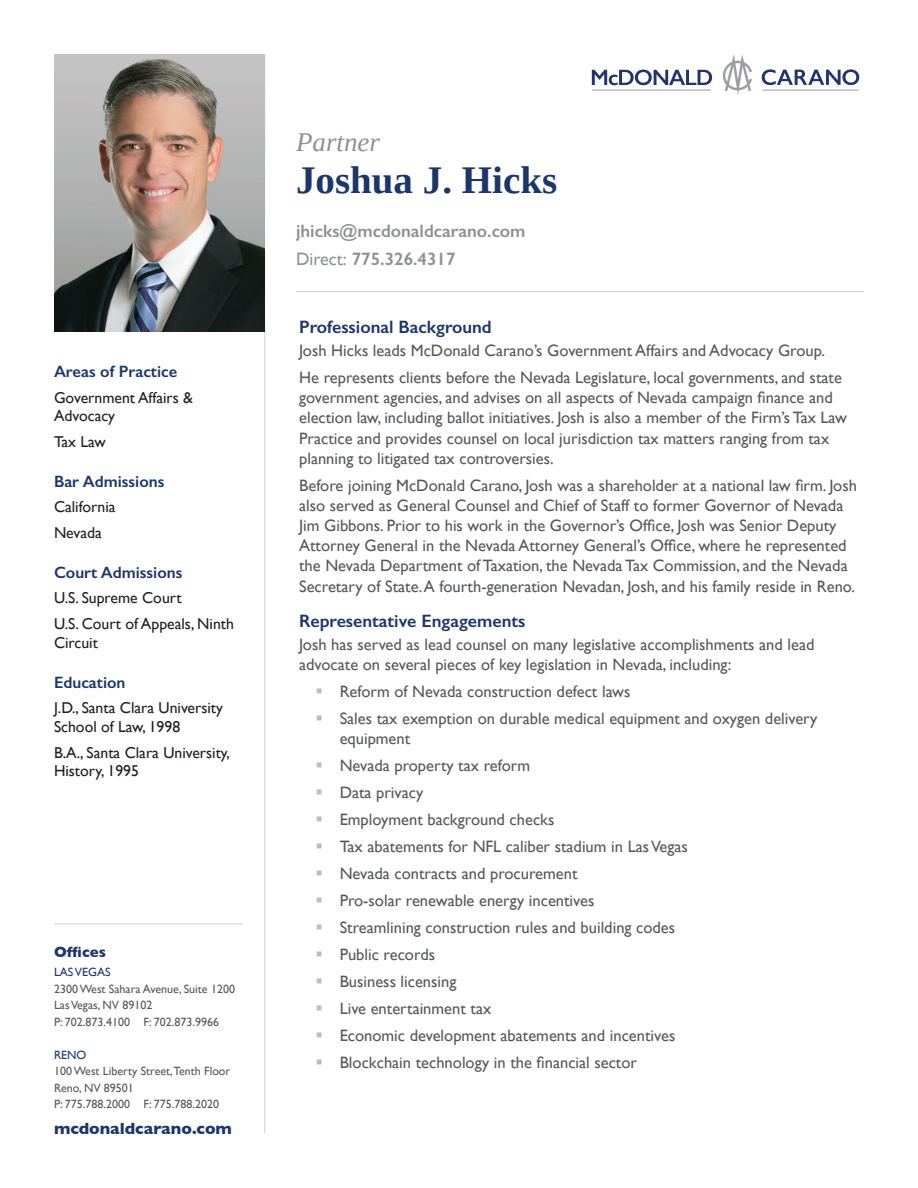
<style>
.page{position:relative;width:918px;height:1188px;background:#fff}
.page>*{position:absolute;margin:0;border:0;box-sizing:border-box;transform-origin:0 0}
.t1{font:700 39px "Tinos";color:#1c366c}
.t2{font:italic 27px "Tinos";color:#8e9091}
.t3{font:600 18px "Gill Sans";color:#1c366c}
.t4{font:600 18px "Gill Sans";color:#8e9091}
.t5{font:16.5px/27px "Gill Sans";color:#57585a}
.t6{font:600 16.5px "Gill Sans";color:#1c366c}
.t7{font:700 16.5px "Gill Sans";color:#1c366c}
.t8{font:15.75px/18.8px "Gill Sans";color:#231f20}
.t9{font:700 15px "Gill Sans";color:#1c366c}
.t10{font:12px/16.5px "Gill Sans";color:#57585a}
.t11{font:12px "Gill Sans";color:#1c366c}
.s1{font-weight:400}
</style>
<div class="page">
<hr style="left:264px;top:54px;width:1px;height:1079px;background:#d1d2d4">
<hr style="left:54px;top:923px;width:189px;height:1px;background:#d1d2d4">
<hr style="left:592px;top:90px;width:119px;height:1px;background:#9d9fa2">
<hr style="left:762px;top:90px;width:97px;height:1px;background:#9d9fa2">
<svg style="left:723px;top:54px;width:29px;height:41px"></svg>
<svg style="left:592px;top:70px;width:120px;height:15px"></svg>
<svg style="left:762px;top:69px;width:97px;height:16px"></svg>
<hr style="left:296px;top:291px;width:568px;height:1px;background:#d1d2d4">
<img style="left:54px;top:54px;width:211px;height:277px">
<p class="t6" style="left:54px;top:362px;width:125px">Areas of Practice</p>
<p class="t8" style="left:54px;top:388px;width:141px">Government Affairs &amp;<br>Advocacy</p>
<p class="t8" style="left:54px;top:432px;width:53px">Tax Law</p>
<p class="t6" style="left:54px;top:471px;width:112px">Bar Admissions</p>
<p class="t8" style="left:54px;top:494px;width:63px;line-height:25.5px">California<br>Nevada</p>
<p class="t6" style="left:54px;top:562px;width:130px">Court Admissions</p>
<p class="t8" style="left:54px;top:585px;width:182px;line-height:25.5px">U.S. Supreme Court<br>U.S. Court of Appeals, Ninth</p>
<p class="t8" style="left:54px;top:633px;width:45px">Circuit</p>
<p class="t6" style="left:54px;top:672px;width:73px">Education</p>
<p class="t8" style="left:54px;top:698px;width:171px">J.D., Santa Clara University<br>School of Law, 1998</p>
<p class="t8" style="left:54px;top:743px;width:178px">B.A., Santa Clara University,<br>History, 1995</p>
<p class="t9" style="left:54px;top:940px;width:53px">Offices</p>
<p class="t11" style="left:54px;top:965px;width:58px">LAS VEGAS</p>
<p class="t10" style="left:54px;top:980px;width:183px">2300 West Sahara Avenue, Suite 1200<br>Las Vegas, NV 89102<br>P: 702.873.4100 F: 702.873.9966</p>
<p class="t11" style="left:54px;top:1048px;width:34px">RENO</p>
<p class="t10" style="left:54px;top:1063px;width:178px">100 West Liberty Street,Tenth Floor<br>Reno, NV 89501<br>P: 775.788.2000 F: 775.788.2020</p>
<p class="t7" style="left:54px;top:1115px;width:179px">mcdonaldcarano.com</p>
<h2 class="t2" style="left:296px;top:124px;width:85px">Partner</h2>
<h1 class="t1" style="left:296px;top:153px;width:263px">Joshua J. Hicks</h1>
<p class="t4" style="left:296px;top:220px;width:231px">jhicks@mcdonaldcarano.com</p>
<p class="t4" style="left:296px;top:248px;width:161px"><span class="s1">Direct:</span> 775.326.4317</p>
<p class="t3" style="left:299px;top:316px;width:194px">Professional Background</p>
<p class="t5" style="left:299px;top:337px;width:544px">Josh Hicks leads McDonald Carano’s Government Affairs and Advocacy Group.<br>He represents clients before the Nevada Legislature, local governments, and state</p>
<p class="t5" style="left:299px;top:387px;width:549px;line-height:20.2px">government agencies, and advises on all aspects of Nevada campaign finance and election law, including ballot initiatives. Josh is also a member of the Firm’s Tax Law Practice and provides counsel on local jurisdiction tax matters ranging from tax planning to litigated tax controversies.</p>
<p class="t5" style="left:299px;top:475px;width:559px;line-height:20.2px">Before joining McDonald Carano, Josh was a shareholder at a national law firm. Josh also served as General Counsel and Chief of Staff to former Governor of Nevada Jim Gibbons. Prior to his work in the Governor’s Office, Josh was Senior Deputy Attorney General in the Nevada Attorney General’s Office, where he represented the Nevada Department of Taxation, the Nevada Tax Commission, and the Nevada Secretary of State. A fourth-generation Nevadan, Josh, and his family reside in Reno.</p>
<p class="t3" style="left:299px;top:610px;width:228px">Representative Engagements</p>
<p class="t5" style="left:299px;top:634px;width:517px;line-height:20.2px">Josh has served as lead counsel on many legislative accomplishments and lead advocate on several pieces of key legislation in Nevada, including:</p>
<p class="t5" style="left:340px;top:678px;width:479px">Reform of Nevada construction defect laws<br>Sales tax exemption on durable medical equipment and oxygen delivery</p>
<p class="t5" style="left:340px;top:725px;width:350px">equipment<br>Nevada property tax reform<br>Data privacy<br>Employment background checks<br>Tax abatements for NFL caliber stadium in Las Vegas<br>Nevada contracts and procurement<br>Pro-solar renewable energy incentives<br>Streamlining construction rules and building codes<br>Public records<br>Business licensing<br>Live entertainment tax<br>Economic development abatements and incentives<br>Blockchain technology in the financial sector</p>
</div>
